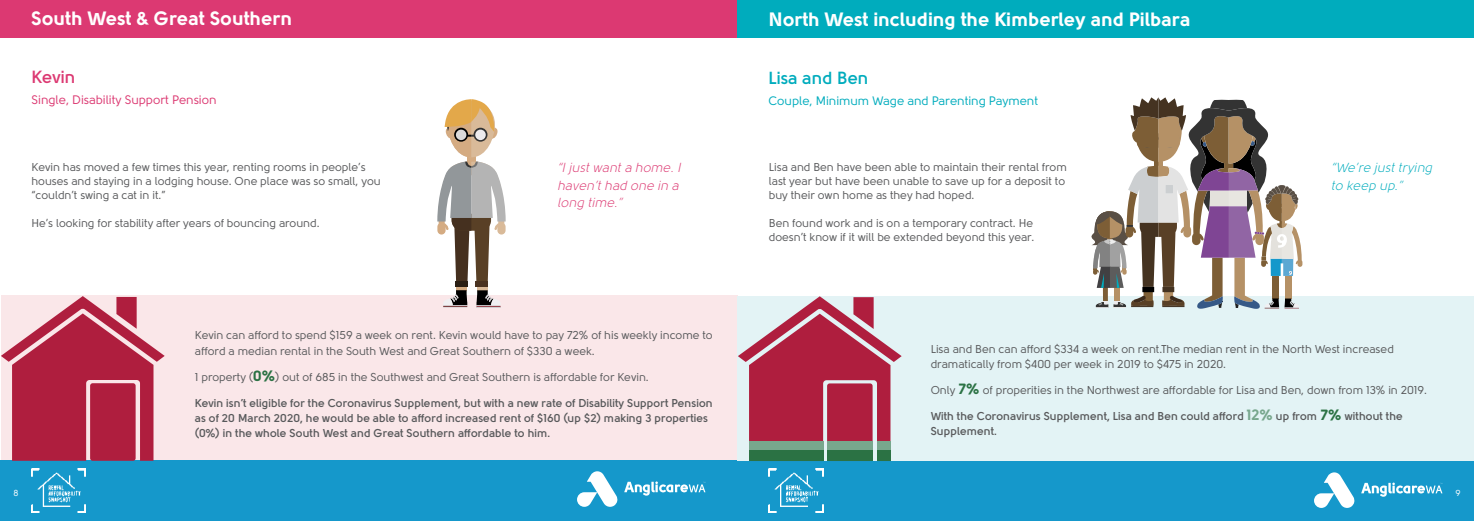
<style>
.page{position:relative;width:1474px;height:521px;background:#fff}
.page>*{position:absolute;margin:0;border:0;box-sizing:border-box;transform-origin:0 0}
.t1{font:900 19.25px "Solomon";color:#fff}
.t2{font:700 17.5px "Solomon";color:#00acbd}
.t3{font:700 17.5px "Solomon";color:#dc3972}
.t4{font:italic 13.12px/17.5px "Solomon";color:#dc3972}
.t5{font:italic 13.12px/17.5px "Solomon";color:#00acbd}
.t6{font:12.25px "Solomon";color:#00acbd}
.t7{font:12.25px "Solomon";color:#dc3972}
.t8{font:11.38px/14px "Solomon";color:#58595b}
.t9{font:700 11.38px/14.9px "Solomon";color:#58595b}
.t10{font:8.75px "Solomon";color:#fff}
.s1{font-weight:900;font-size:14.88px;color:#2b7244}
.s2{font-weight:900;font-size:14.88px;color:#78a78d}
</style>
<div class="page">
<div style="left:737px;top:460px;width:736px;height:61px;background:#1598cb"></div>
<div style="left:0;top:460px;width:737px;height:61px;background:#1598cb"></div>
<img style="left:31px;top:469px;width:55px;height:44px">
<svg style="left:577px;top:471px;width:40px;height:36px"></svg>
<svg style="left:624px;top:481px;width:81px;height:15px"></svg>
<img style="left:768px;top:469px;width:55px;height:44px">
<svg style="left:1314px;top:472px;width:40px;height:36px"></svg>
<svg style="left:1361px;top:482px;width:81px;height:15px"></svg>
<div style="left:1px;top:295px;width:737px;height:165px;background:#fae7e9"></div>
<div style="left:456px;top:281px;width:10px;height:9px;background:#d4ab82"></div>
<div style="left:477px;top:281px;width:10px;height:9px;background:#d9ba99"></div>
<div style="left:455px;top:282px;width:13px;height:5px;background:#2b1f14"></div>
<div style="left:476px;top:282px;width:12px;height:5px;background:#4a3321"></div>
<svg style="left:437px;top:99px;width:68px;height:185px"></svg>
<svg style="left:443px;top:290px;width:24px;height:18px"></svg>
<svg style="left:476px;top:290px;width:24px;height:18px"></svg>
<div style="left:737px;top:296px;width:736px;height:164px;background:#e3f3f5"></div>
<svg style="left:1091px;top:97px;width:211px;height:212px"></svg>
<div style="left:0;top:0;width:737px;height:37px;background:#dc3972"></div>
<div style="left:737px;top:0;width:736px;height:37px;background:#00acbd"></div>
<svg style="left:1px;top:296px;width:164px;height:165px"></svg>
<div style="left:90px;top:383px;width:46px;height:78px;background:#af1e3e;border-radius:3px"></div>
<svg style="left:738px;top:296px;width:163px;height:165px"></svg>
<div style="left:827px;top:383px;width:45px;height:78px;background:#af1e3e;border-radius:3px"></div>
<div style="left:749px;top:449px;width:74px;height:12px;background:#2b7244"></div>
<div style="left:877px;top:449px;width:13px;height:12px;background:#2b7244"></div>
<div style="left:827px;top:449px;width:45px;height:12px;background:#2b7244"></div>
<div style="left:749px;top:441px;width:74px;height:8px;background:#78a78d"></div>
<div style="left:827px;top:441px;width:45px;height:8px;background:#78a78d"></div>
<div style="left:877px;top:441px;width:13px;height:8px;background:#78a78d"></div>
<h1 class="t1" style="left:32px;top:7px;width:262px">South West &amp; Great Southern</h1>
<h1 class="t1" style="left:769px;top:8px;width:423px">North West including the Kimberley and Pilbara</h1>
<h2 class="t3" style="left:32px;top:67px;width:45px">Kevin</h2>
<p class="t7" style="left:32px;top:93px;width:186px">Single, Disability Support Pension</p>
<p class="t8" style="left:32px;top:160px;width:350px">Kevin has moved a few times this year, renting rooms in people’s houses and staying in a lodging house. One place was so small, you “couldn’t swing a cat in it.”</p>
<p class="t8" style="left:32px;top:216px;width:290px">He’s looking for stability after years of bouncing around.</p>
<p class="t4" style="left:557px;top:159px;width:128px">“Ijustwanta home.I haven’thad one in a long time.”</p>
<p class="t8" style="left:195px;top:327px;width:519px;line-height:15.8px">Kevin can afford to spend $159 a week on rent. Kevin would have to pay 72% of his weekly income to afford a median rental in the South West and Great Southern of $330 a week.</p>
<p class="t8" style="left:195px;top:370px;width:455px">1 property (<span class="s1">0%</span>) out of 685 in the Southwest and Great Southern is affordable for Kevin.</p>
<p class="t9" style="left:195px;top:396px;width:519px">Kevin isn’t eligible for the Coronavirus Supplement, but with a new rate of Disability Support Pension as of 20 March 2020, he would be able to afford increased rent of $160 (up $2) making 3 properties (0%) in the whole South West and Great Southern affordable to him.</p>
<h2 class="t2" style="left:768px;top:68px;width:102px">Lisa and Ben</h2>
<p class="t6" style="left:768px;top:94px;width:271px">Couple, Minimum Wage and Parenting Payment</p>
<p class="t8" style="left:769px;top:160px;width:299px">Lisa and Ben have been able to maintain their rental from last year but have been unable to save up for a deposit to buy their own home as they had hoped.</p>
<p class="t8" style="left:769px;top:216px;width:267px">Ben found work and is on a temporary contract. He doesn’t know if it will be extended beyond this year.</p>
<p class="t5" style="left:1330px;top:159px;width:103px">“We’re j usttrying to keep up.”</p>
<p class="t8" style="left:930px;top:341px;width:465px;line-height:14.9px">Lisa and Ben can afford $334 a week on rent.The median rent in the North West increased dramatically from $400 per week in 2019 to $475 in 2020.</p>
<p class="t8" style="left:930px;top:383px;width:497px">Only <span class="s1">7%</span> of properities in the Northwest are affordable for Lisa and Ben, down from 13% in 2019.</p>
<p class="t9" style="left:930px;top:408px;width:473px">With the Coronavirus Supplement, Lisa and Ben could afford <span class="s2">12%</span> up from <span class="s1">7%</span> without the<br>Supplement.</p>
<p class="t10" style="left:13px;top:488px;width:7px">8</p>
<p class="t10" style="left:1455px;top:488px;width:7px">9</p>
</div>
